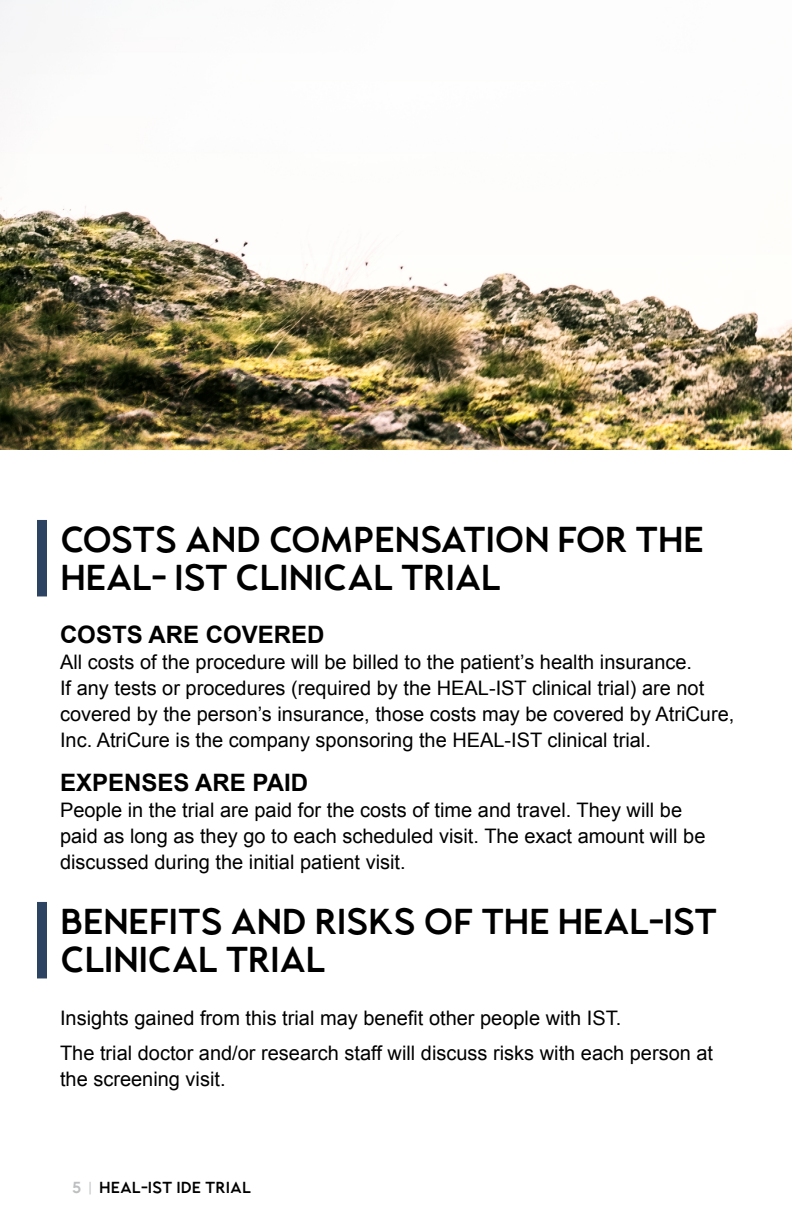
<style>
.page{position:relative;width:792px;height:1224px;background:#fff}
.page>*{position:absolute;margin:0;border:0;box-sizing:border-box;transform-origin:0 0}
.t1{font:36px/38px "Lequire";letter-spacing:-.02em;color:#000}
.t2{font:700 24px "Arial";color:#000}
.t3{font:20px/26px "Arial";color:#000}
.t4{font:16px "Lequire";color:#000}
.s1{color:#bcbec0}
</style>
<div class="page">
<img style="left:0;top:0;width:792px;height:450px">
<div style="left:37px;top:520px;width:10px;height:76px;background:#2c4461"></div>
<div style="left:37px;top:902px;width:10px;height:76px;background:#2c4461"></div>
<h1 class="t1" style="left:60px;top:520px;width:646px">COSTS AND COMPENSATION FOR THE<br>HEAL- IST CLINICAL TRIAL</h1>
<p class="t2" style="left:60px;top:618px;width:266px">COSTS ARE COVERED</p>
<p class="t3" style="left:60px;top:649px;width:676px">All costs of the procedure will be billed to the patient’s health insurance.<br>If any tests or procedures (required by the HEAL-IST clinical trial) are not covered by the person’s insurance, those costs may be covered by AtriCure, Inc. AtriCure is the company sponsoring the HEAL-IST clinical trial.</p>
<p class="t2" style="left:60px;top:766px;width:250px">EXPENSES ARE PAID</p>
<p class="t3" style="left:60px;top:797px;width:647px">People in the trial are paid for the costs of time and travel. They will be paid as long as they go to each scheduled visit. The exact amount will be discussed during the initial patient visit.</p>
<h1 class="t1" style="left:60px;top:902px;width:659px">BENEFITS AND RISKS OF THE HEAL-IST<br>CLINICAL TRIAL</h1>
<p class="t3" style="left:60px;top:1000px;width:655px;line-height:35px">Insights gained from this trial may benefit other people with IST.<br>The trial doctor and/or research staff will discuss risks with each person at</p>
<p class="t3" style="left:60px;top:1066px;width:167px">the screening visit.</p>
<p class="t4" style="left:72px;top:1179px;width:181px"><span class="s1">5 |</span> HEAL-IST IDE TRIAL</p>
</div>
